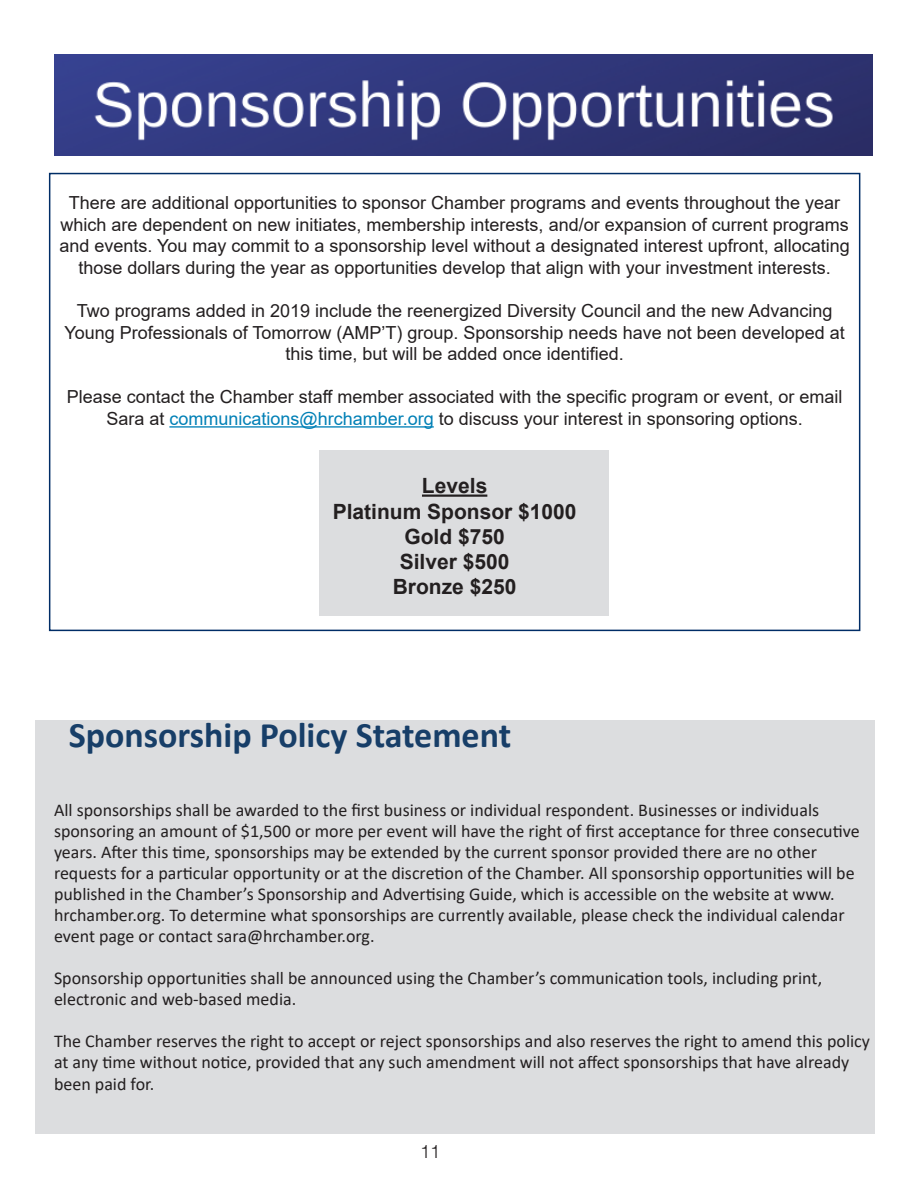
<style>
.page{position:relative;width:918px;height:1188px;background:#fff}
.page>*{position:absolute;margin:0;border:0;box-sizing:border-box;transform-origin:0 0}
.t1{font:700 36px "Calibri";color:#173e68}
.t2{font:700 21px "Arial";color:#231f20}
.t3{font:18px/21.1px "Calibri";color:#231f20}
.t4{font:18px/21.6px "Arial";color:#231f20;text-align:center}
.t5{font:300 18px "Helv";color:#231f20}
.s1{color:#0080b6}
</style>
<div class="page">
<div style="left:319px;top:451px;width:289px;height:165px;background:#dcdddf"></div>
<hr style="left:169px;top:426px;width:265px;height:2px;background:#0080b6">
<hr style="left:422px;top:495px;width:65px;height:2px;background:#231f20">
<div style="left:49px;top:173px;width:811px;height:458px;border:2px solid #002d66"></div>
<div style="left:35px;top:720px;width:839px;height:414px;background:#dcdddf"></div>
<img style="left:54px;top:54px;width:819px;height:101px">
<p class="t4" style="left:59px;top:192px;width:792px">There are additional opportunities to sponsor Chamber programs and events throughout the year which are dependent on new initiates, membership interests, and/or expansion of current programs and events. You may commit to a sponsorship level without a designated interest upfront, allocating those dollars during the year as opportunities develop that align with your investment interests.</p>
<p class="t4" style="left:64px;top:300px;width:782px">Two programs added in 2019 include the reenergized Diversity Council and the new Advancing<br>Young Professionals of Tomorrow (AMP’T) group. Sponsorship needs have not been developed at this time, but will be added once identified.</p>
<p class="t4" style="left:67px;top:386px;width:777px">Please contact the Chamber staff member associated with the specific program or event, or email<br>Sara at <span class="s1">communications@hrchamber.org</span> to discuss your interest in sponsoring options.</p>
<p class="t2" style="left:422px;top:471px;width:67px">Levels</p>
<p class="t2" style="left:333px;top:496px;width:245px">Platinum Sponsor $1000</p>
<p class="t2" style="left:404px;top:522px;width:102px">Gold $750</p>
<p class="t2" style="left:400px;top:547px;width:111px">Silver $500</p>
<p class="t2" style="left:393px;top:572px;width:125px">Bronze $250</p>
<p class="t1" style="left:69px;top:710px;width:444px">Sponsorship Policy Statement</p>
<p class="t3" style="left:54px;top:799px;width:807px">All sponsorships shall be awarded to the first business or individual respondent. Businesses or individuals sponsoring an amount of $1,500 or more per event will have the right of first acceptance for three consecutive years. After this time, sponsorships may be extended by the current sponsor provided there are no other requests for a particular opportunity or at the discretion of the Chamber. All sponsorship opportunities will be published in the Chamber’s Sponsorship and Advertising Guide, which is accessible on the website at www. hrchamber.org. To determine what sponsorships are currently available, please check the individual calendar event page or contact sara@hrchamber.org.</p>
<p class="t3" style="left:54px;top:967px;width:770px">Sponsorship opportunities shall be announced using the Chamber’s communication tools, including print, electronic and web-based media.</p>
<p class="t3" style="left:54px;top:1030px;width:818px">The Chamber reserves the right to accept or reject sponsorships and also reserves the right to amend this policy at any time without notice, provided that any such amendment will not affect sponsorships that have already been paid for.</p>
<p class="t5" style="left:420px;top:1140px;width:22px">11</p>
</div>
